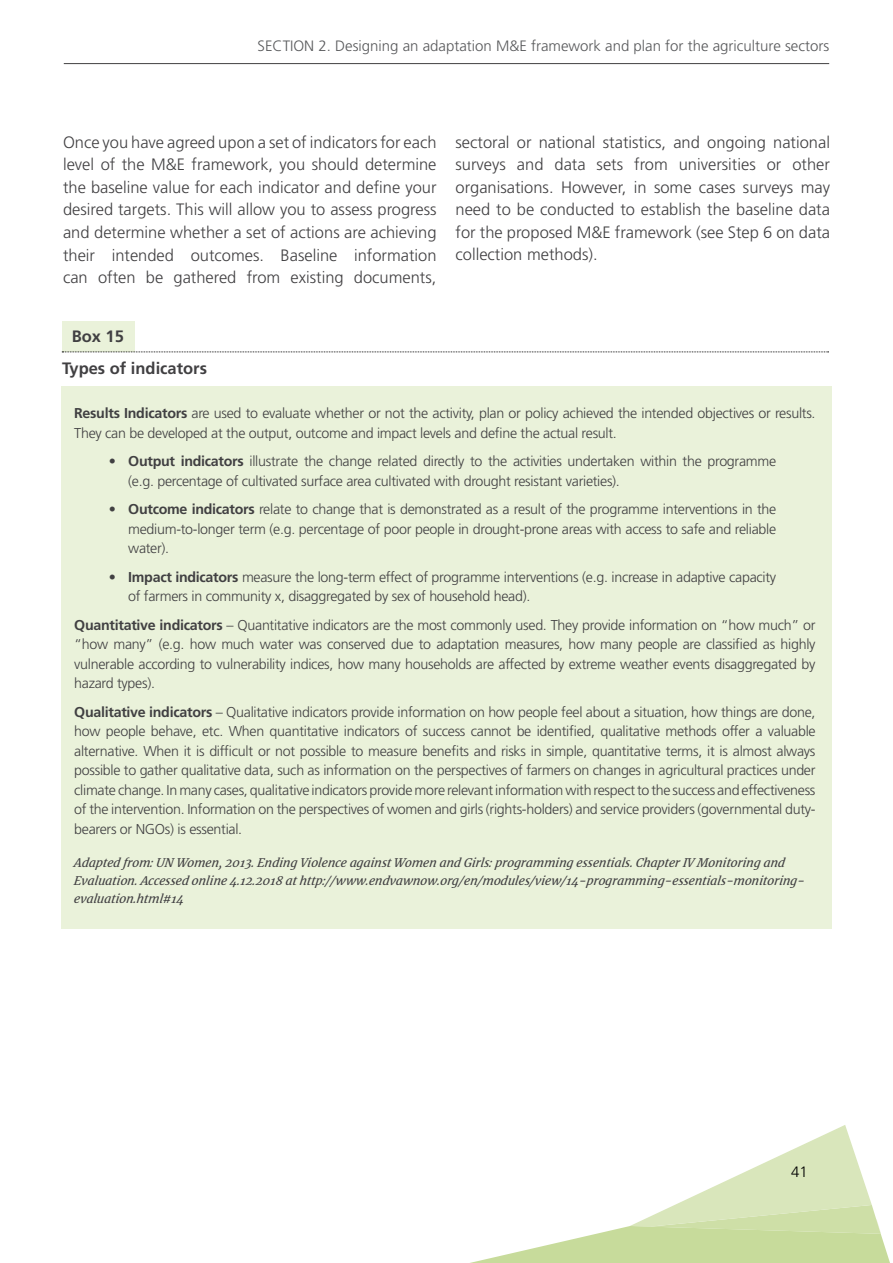
<style>
.page{position:relative;width:893px;height:1263px;background:#fff}
.page>*{position:absolute;margin:0;border:0;box-sizing:border-box;transform-origin:0 0}
.t1{font:300 16.5px/22.5px "Frutiger";color:#414042;text-align:justify}
.t2{font:700 16.5px "Frutiger";color:#414042}
.t3{font:300 15px "Frutiger";color:#58595b}
.t4{font:300 15px "Frutiger";color:#000}
.t5{font:300 14.25px/19.5px "Frutiger";letter-spacing:-.02em;color:#414042}
.t6{font:italic 12px/18px "Merriweather";color:#414042}
.s1{font-weight:700}
</style>
<div class="page">
<div style="left:61px;top:386px;width:770px;height:543px;background:#eaf2da"></div>
<div style="left:62px;top:321px;width:73px;height:31px;background:#eaf2da"></div>
<svg style="left:62px;top:352px;width:767px;height:1px"></svg>
<svg style="left:470px;top:1125px;width:420px;height:138px"></svg>
<hr style="left:64px;top:63px;width:765px;height:1px;background:#424142">
<p class="t3" style="left:258px;top:37px;width:573px">SECTION 2. Designing an adaptation M&amp;E framework and plan for the agriculture sectors</p>
<p class="t1" style="left:63px;top:131px;width:375px">Once you have agreed upon a set of indicators for each level of the M&amp;E framework, you should determine the baseline value for each indicator and define your desired targets. This will allow you to assess progress and determine whether a set of actions are achieving their intended outcomes. Baseline information can often be gathered from existing documents,</p>
<p class="t1" style="left:456px;top:131px;width:376px">sectoral or national statistics, and ongoing national surveys and data sets from universities or other organisations. However, in some cases surveys may need to be conducted to establish the baseline data for the proposed M&amp;E framework (see Step 6 on data collection methods).</p>
<p class="t2" style="left:72px;top:327px;width:54px">Box 15</p>
<p class="t2" style="left:62px;top:359px;width:146px">Types of indicators</p>
<p class="t5" style="left:74px;top:404px;width:743px"><span class="s1">Results Indicators</span> are used to evaluate whether or not the activity, plan or policy achieved the intended objectives or results.<br>They can be developed at the output, outcome and impact levels and define the actual result.</p>
<p class="t5" style="left:128px;top:452px;width:649px;text-indent:-19px">• <span class="s1">Output indicators</span> illustrate the change related directly to the activities undertaken within the programme (e.g. percentage of cultivated surface area cultivated with drought resistant varieties).</p>
<p class="t5" style="left:128px;top:500px;width:650px;text-align:justify;text-indent:-19px">• <span class="s1">Outcome indicators</span> relate to change that is demonstrated as a result of the programme interventions in the medium-to-longer term (e.g. percentage of poor people in drought-prone areas with access to safe and reliable water).</p>
<p class="t5" style="left:128px;top:567px;width:649px;text-indent:-19px">• <span class="s1">Impact indicators</span> measure the long-term effect of programme interventions (e.g. increase in adaptive capacity of farmers in community x, disaggregated by sex of household head).</p>
<p class="t5" style="left:74px;top:615px;width:743px;text-align:justify"><span class="s1">Quantitative indicators</span> – Quantitative indicators are the most commonly used. They provide information on “how much” or “how many” (e.g. how much water was conserved due to adaptation measures, how many people are classified as highly vulnerable according to vulnerability indices, how many households are affected by extreme weather events disaggregated by hazard types).</p>
<p class="t5" style="left:74px;top:702px;width:743px;text-align:justify"><span class="s1">Qualitative indicators</span> – Qualitative indicators provide information on how people feel about a situation, how things are done, how people behave, etc. When quantitative indicators of success cannot be identified, qualitative methods offer a valuable alternative. When it is difficult or not possible to measure benefits and risks in simple, quantitative terms, it is almost always possible to gather qualitative data, such as information on the perspectives of farmers on changes in agricultural practices under climate change. In many cases, qualitative indicators provide more relevant information with respect to the success and effectiveness of the intervention. Information on the perspectives of women and girls (rights-holders) and service providers (governmental duty&shy;bearers or NGOs) is essential.</p>
<p class="t6" style="left:74px;top:853px;width:735px">Adapted from:UN Women, 2013.Ending Violence againstWomen and Girls:programming essentials.ChapterIV Monitoring and<br>Evaluation.Accessed online 4.12.2018 athttp://www.endvawnow.org/en/modules/view/14-programming-essentials-monitoring&shy;evaluation.html#14</p>
<p class="t4" style="left:791px;top:1163px;width:18px">41</p>
</div>
